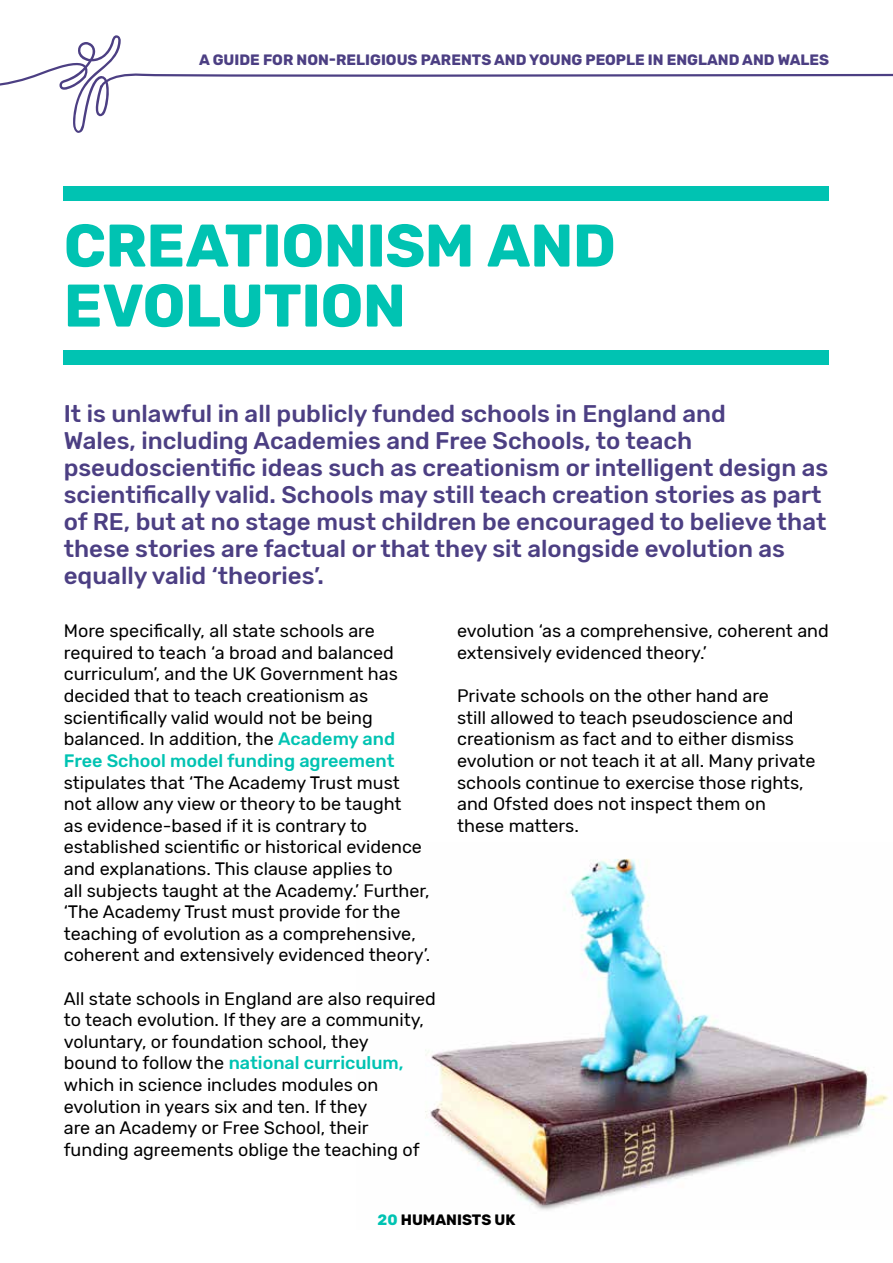
<style>
.page{position:relative;width:893px;height:1263px;background:#fff}
.page>*{position:absolute;margin:0;border:0;box-sizing:border-box;transform-origin:0 0}
.t1{font:700 60px/60px "Rubik";letter-spacing:-.01em;color:#00c3b2}
.t2{font:500 24px/27px "Rubik";color:#4c3f83}
.t3{font:18px/21.6px "Rubik";color:#000}
.t4{font:700 15px "Rubik";color:#4c3f83}
.t5{font:700 15px "Rubik";color:#000}
.s1{font-weight:500;color:#00c3b2}
.s2{color:#00c3b2}
</style>
<div class="page">
<svg style="left:0;top:35px;width:893px;height:98px"></svg>
<img style="left:425px;top:858px;width:464px;height:352px">
<div style="left:64px;top:186px;width:765px;height:15px;background:#00c3b2"></div>
<div style="left:64px;top:350px;width:765px;height:15px;background:#00c3b2"></div>
<p class="t4" style="left:199px;top:51px;width:631px">A GUIDE FOR NON-RELIGIOUS PARENTS AND YOUNG PEOPLE IN ENGLAND AND WALES</p>
<h1 class="t1" style="left:64px;top:217px;width:554px">CREATIONISM AND<br>EVOLUTION</h1>
<p class="t2" style="left:64px;top:401px;width:766px">It is unlawful in all publicly funded schools in England and<br>Wales, including Academies and Free Schools, to teach pseudoscientific ideas such as creationism or intelligent design as scientifically valid. Schools may still teach creation stories as part of RE, but at no stage must children be encouraged to believe that these stories are factual or that they sit alongside evolution as equally valid ‘theories’.</p>
<p class="t3" style="left:64px;top:621px;width:336px">More specifically, all state schools are required to teach ‘a broad and balanced curriculum’, and the UK Government has decided that to teach creationism as scientifically valid would not be being balanced. In addition, the <span class="s1">Academy and Free School model funding agreement</span></p>
<p class="t3" style="left:64px;top:772px;width:368px">stipulates that ‘The Academy Trust must not allow any view or theory to be taught<br>as evidence-based if it is contrary to established scientific or historical evidence and explanations. This clause applies to<br>all subjects taught at the Academy.’ Further, ‘The Academy Trust must provide for the teaching of evolution as a comprehensive, coherent and extensively evidenced theory’.</p>
<p class="t3" style="left:64px;top:988px;width:373px">All state schools in England are also required to teach evolution. If they are a community, voluntary, or foundation school, they<br>bound to follow the <span class="s1">national curriculum, </span>which in science includes modules on evolution in years six and ten. If they<br>are an Academy or Free School, their funding agreements oblige the teaching of</p>
<p class="t3" style="left:457px;top:621px;width:373px">evolution ‘as a comprehensive, coherent and extensively evidenced theory.’</p>
<p class="t3" style="left:457px;top:685px;width:360px">Private schools on the other hand are<br>still allowed to teach pseudoscience and creationism as fact and to either dismiss evolution or not teach it at all. Many private schools continue to exercise those rights, and Ofsted does not inspect them on these matters.</p>
<p class="t5" style="left:378px;top:1211px;width:139px"><span class="s2">20</span> HUMANISTS UK</p>
</div>
